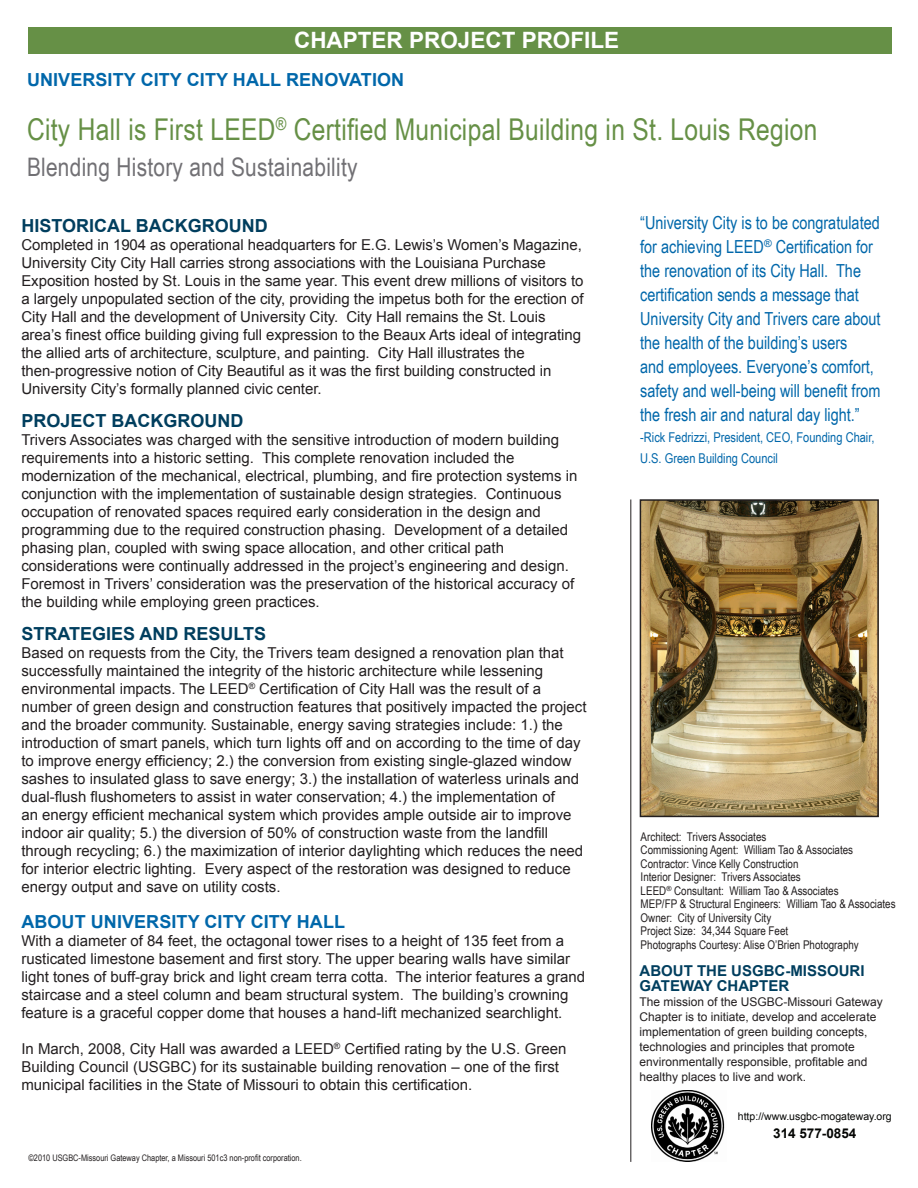
<style>
.page{position:relative;width:918px;height:1188px;background:#fff}
.page>*{position:absolute;margin:0;border:0;box-sizing:border-box;transform-origin:0 0}
._2nd_page_Header{font:30px "Arial Narrow";letter-spacing:.01em;color:#669046}
._2nd_page_Header-2{font:25.5px "Arial Narrow";letter-spacing:.01em;color:#717074}
.t1{font:700 22.5px "Arial";color:#fff}
.t2{font:18px/24px "Arial Narrow";color:#0067aa}
._2nd_page_Red_Projec{font:700 18px "Arial";letter-spacing:.005em;color:#0067aa}
.t3{font:700 18px "Arial";color:#003e5e}
.t4{font:15px/18px "Arial";color:#231f20}
.t5{font:700 15px/15px "Arial";color:#003e5e}
.t6{font:13.5px/21px "Arial Narrow";color:#0067aa}
.t7{font:700 13.5px "Arial";color:#040503}
.t8{font:12px/13.5px "Arial Narrow";color:#231f20}
.t9{font:12px/15px "Arial";color:#231f20}
.t10{font:10.5px "Arial";color:#040503}
.t11{font:9px "Arial Narrow";color:#231f20}
</style>
<div class="page">
<img style="left:643px;top:502px;width:233px;height:312px">
<div style="left:640px;top:499px;width:239px;height:318px;border:2px solid #231f20"></div>
<div style="left:28px;top:27px;width:864px;height:27px;background:#669046"></div>
<hr style="left:630px;top:500px;width:1px;height:662px;background:#231f20">
<img style="left:652px;top:1090px;width:73px;height:71px">
<p class="t1" style="left:294px;top:25px;width:327px">CHAPTER PROJECT PROFILE</p>
<p class="_2nd_page_Red_Projec" style="left:27px;top:68px;width:379px">UNIVERSITY CITY CITY HALL RENOVATION</p>
<p class="_2nd_page_Header" style="left:27px;top:107px;width:792px">City Hall is First LEED<sup>®</sup> Certified Municipal Building in St. Louis Region</p>
<p class="_2nd_page_Header-2" style="left:27px;top:148px;width:332px">Blending History and Sustainability</p>
<p class="t2" style="left:640px;top:210px;width:242px">“University City is to be congratulated for achieving LEED<sup>®</sup> Certification for the renovation of its City Hall. The certification sends a message that University City and Trivers care about the health of the building’s users<br>and employees. Everyone’s comfort, safety and well-being will benefit from the fresh air and natural day light.”</p>
<p class="t6" style="left:640px;top:426px;width:236px">-Rick Fedrizzi, President, CEO, Founding Chair,<br>U.S. Green Building Council</p>
<p class="t3" style="left:21px;top:214px;width:248px">HISTORICAL BACKGROUND</p>
<p class="t4" style="left:21px;top:236px;width:564px">Completed in 1904 as operational headquarters for E.G. Lewis’s Women’s Magazine, University City City Hall carries strong associations with the Louisiana Purchase Exposition hosted by St. Louis in the same year. This event drew millions of visitors to a largely unpopulated section of the city, providing the impetus both for the erection of City Hall and the development of University City. City Hall remains the St. Louis area’s finest office building giving full expression to the Beaux Arts ideal of integrating the allied arts of architecture, sculpture, and painting. City Hall illustrates the then-progressive notion of City Beautiful as it was the first building constructed in University City’s formally planned civic center.</p>
<p class="t3" style="left:21px;top:409px;width:223px">PROJECT BACKGROUND</p>
<p class="t4" style="left:21px;top:431px;width:558px">Trivers Associates was charged with the sensitive introduction of modern building requirements into a historic setting. This complete renovation included the modernization of the mechanical, electrical, plumbing, and fire protection systems in conjunction with the implementation of sustainable design strategies. Continuous occupation of renovated spaces required early consideration in the design and programming due to the required construction phasing. Development of a detailed phasing plan, coupled with swing space allocation, and other critical path considerations were continually addressed in the project’s engineering and design.<br>Foremost in Trivers’ consideration was the preservation of the historical accuracy of the building while employing green practices.</p>
<p class="t3" style="left:21px;top:622px;width:246px">STRATEGIES AND RESULTS</p>
<p class="t4" style="left:21px;top:644px;width:567px">Based on requests from the City, the Trivers team designed a renovation plan that successfully maintained the integrity of the historic architecture while lessening environmental impacts. The LEED<sup>®</sup> Certification of City Hall was the result of a number of green design and construction features that positively impacted the project and the broader community. Sustainable, energy saving strategies include: 1.) the introduction of smart panels, which turn lights off and on according to the time of day to improve energy efficiency; 2.) the conversion from existing single-glazed window sashes to insulated glass to save energy; 3.) the installation of waterless urinals and dual-flush flushometers to assist in water conservation; 4.) the implementation of<br>an energy efficient mechanical system which provides ample outside air to improve indoor air quality; 5.) the diversion of 50% of construction waste from the landfill through recycling; 6.) the maximization of interior daylighting which reduces the need for interior electric lighting. Every aspect of the restoration was designed to reduce energy output and save on utility costs.</p>
<p class="_2nd_page_Red_Projec" style="left:21px;top:910px;width:325px">ABOUT UNIVERSITY CITY CITY HALL</p>
<p class="t4" style="left:21px;top:932px;width:565px">With a diameter of 84 feet, the octagonal tower rises to a height of 135 feet from a rusticated limestone basement and first story. The upper bearing walls have similar light tones of buff-gray brick and light cream terra cotta. The interior features a grand staircase and a steel column and beam structural system. The building’s crowning feature is a graceful copper dome that houses a hand-lift mechanized searchlight.</p>
<p class="t4" style="left:21px;top:1040px;width:547px">In March, 2008, City Hall was awarded a LEED<sup>®</sup> Certified rating by the U.S. Green<br>Building Council (USGBC) for its sustainable building renovation – one of the first municipal facilities in the State of Missouri to obtain this certification.</p>
<p class="t8" style="left:641px;top:830px;width:127px">Architect: Trivers Associates</p>
<p class="t8" style="left:641px;top:843px;width:214px">Commissioning Agent: William Tao &amp; Associates</p>
<p class="t8" style="left:641px;top:857px;width:159px">Contractor: Vince Kelly Construction</p>
<p class="t8" style="left:641px;top:870px;width:162px">Interior Designer: Trivers Associates</p>
<p class="t8" style="left:641px;top:884px;width:200px">LEED<sup>®</sup> Consultant: William Tao &amp; Associates</p>
<p class="t8" style="left:641px;top:897px;width:257px">MEP/FP &amp; Structural Engineers: William Tao &amp; Associates</p>
<p class="t8" style="left:641px;top:911px;width:132px">Owner: City of University City</p>
<p class="t8" style="left:641px;top:924px;width:220px">Project Size: 34,344 Square Feet<br>Photographs Courtesy: Alise O’Brien Photography</p>
<p class="t5" style="left:640px;top:963px;width:227px">ABOUT THE USGBC-MISSOURI<br>GATEWAY CHAPTER</p>
<p class="t9" style="left:640px;top:994px;width:245px">The mission of the USGBC-Missouri Gateway Chapter is to initiate, develop and accelerate implementation of green building concepts, technologies and principles that promote environmentally responsible, profitable and healthy places to live and work.</p>
<p class="t11" style="left:28px;top:1151px;width:275px">©2010 USGBC-Missouri Gateway Chapter, a Missouri 501c3 non-profit corporation.</p>
<p class="t10" style="left:738px;top:1110px;width:155px">http://www.usgbc-mogateway.org</p>
<p class="t7" style="left:773px;top:1125px;width:85px">314 577-0854</p>
</div>
